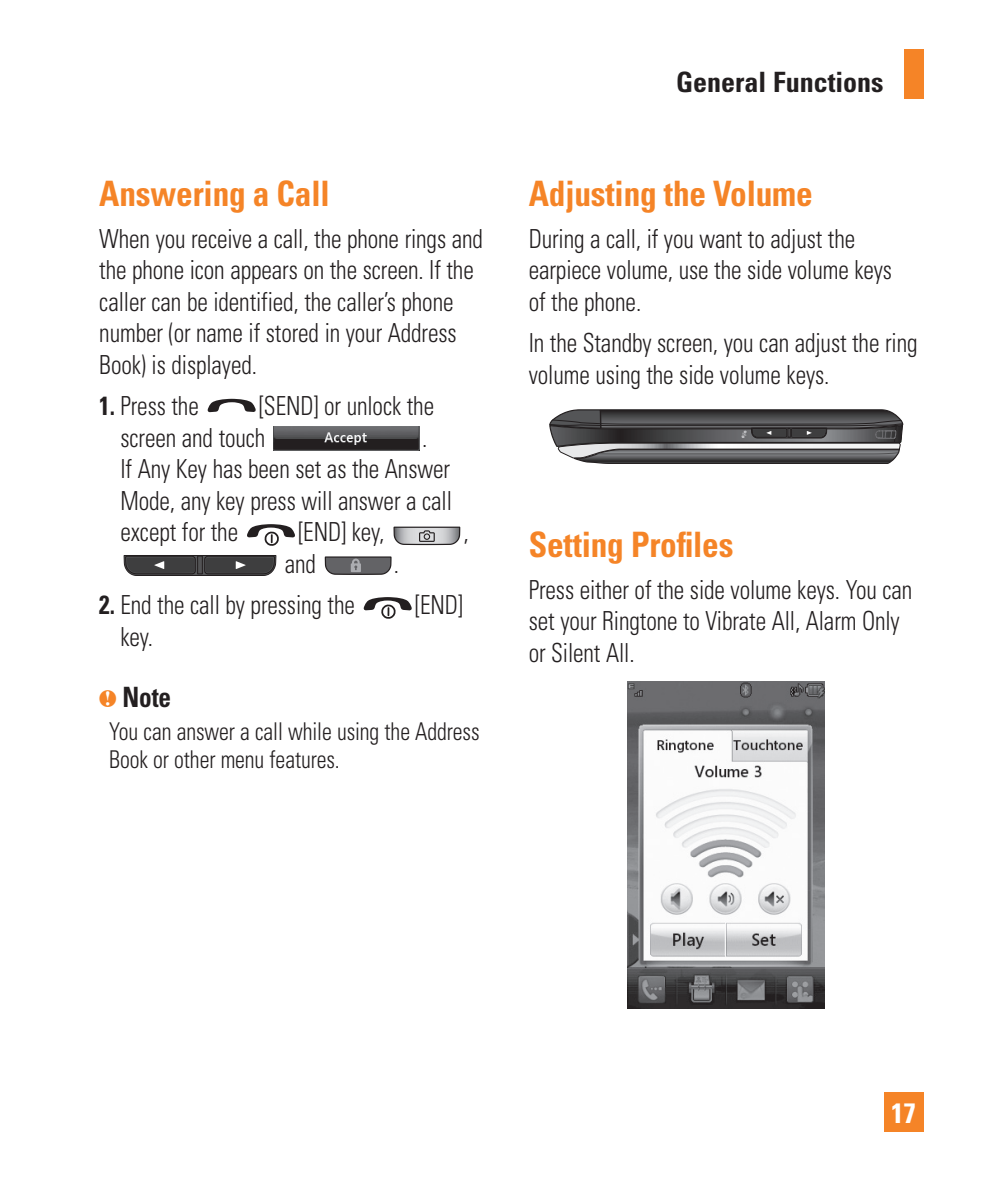
<style>
.page{position:relative;width:993px;height:1191px;background:#fff}
.page>*{position:absolute;margin:0;border:0;box-sizing:border-box;transform-origin:0 0}
.t1{font:700 condensed 35px "Univers";letter-spacing:-.005em;color:#f58427;scale:.95 1}
.t2{font:700 condensed 28px "Univers";color:#231f20}
.t3{font:700 condensed 28px "Univers";color:#231f20;scale:.9 1}
.t4{font:700 condensed 28px "Univers";color:#fff}
.t5{font:300 condensed 26.25px/31.5px "Univers";letter-spacing:-.005em;color:#231f20;scale:.9 1}
.t6{font:300 condensed 24.5px/28px "Univers";letter-spacing:-.005em;color:#231f20;scale:.9 1}
.s1{font-weight:700}
.s2{color:#f58427}
</style>
<div class="page">
<div style="left:903px;top:50px;width:20px;height:49px;background:#f58427"></div>
<div style="left:883px;top:1091px;width:40px;height:40px;background:#f58427"></div>
<svg style="left:207px;top:399px;width:48px;height:13px"></svg>
<img style="left:273px;top:426px;width:146px;height:25px">
<svg style="left:247px;top:524px;width:48px;height:22px"></svg>
<svg style="left:393px;top:526px;width:67px;height:20px"></svg>
<svg style="left:423px;top:533px;width:7px;height:7px"></svg>
<svg style="left:123px;top:555px;width:153px;height:21px;background:#454445"></svg>
<svg style="left:324px;top:556px;width:68px;height:19px"></svg>
<svg style="left:363px;top:597px;width:48px;height:22px"></svg>
<svg style="left:549px;top:409px;width:354px;height:55px;background:#605f61"></svg>
<img style="left:627px;top:681px;width:197px;height:328px">
<h1 class="t1" style="left:99px;top:181px;width:244px">Answering a Call</h1>
<p class="t5" style="left:99px;top:225px;width:427px">When you receive a call, the phone rings and the phone icon appears on the screen. If the caller can be identified, the caller’s phone number (or name if stored in your Address Book) is displayed.</p>
<p class="t5" style="left:99px;top:393px;width:112px"><span class="s1">1.</span> Press the</p>
<p class="t5" style="left:120px;top:393px;width:350px;text-indent:138px">[SEND] or unlock the screen and touch</p>
<p class="t5" style="left:120px;top:424px;width:370px;text-indent:301px">.<br>If Any Key has been set as the Answer<br>Mode, any key press will answer a call except for the</p>
<p class="t5" style="left:298px;top:519px;width:97px">[END] key,</p>
<p class="t5" style="left:463px;top:519px;width:7px">,</p>
<p class="t5" style="left:285px;top:550px;width:36px">and</p>
<p class="t5" style="left:394px;top:550px;width:7px">.</p>
<p class="t5" style="left:99px;top:592px;width:285px"><span class="s1">2.</span> End the call by pressing the</p>
<p class="t5" style="left:415px;top:592px;width:55px">[END]</p>
<p class="t5" style="left:120px;top:623px;width:38px">key.</p>
<p class="t3" style="left:99px;top:687px;width:81px"><span class="s2">■</span> Note</p>
<p class="t6" style="left:109px;top:720px;width:413px">You can answer a call while using the Address<br>Book or other menu features.</p>
<p class="t2" style="left:676px;top:71px;width:209px">General Functions</p>
<h1 class="t1" style="left:528px;top:181px;width:300px">Adjusting the Volume</h1>
<p class="t5" style="left:528px;top:225px;width:405px">During a call, if you want to adjust the earpiece volume, use the side volume keys of the phone.</p>
<p class="t5" style="left:528px;top:330px;width:433px">In the Standby screen, you can adjust the ring volume using the side volume keys.</p>
<h1 class="t1" style="left:528px;top:532px;width:217px">Setting Profiles</h1>
<p class="t5" style="left:528px;top:576px;width:427px">Press either of the side volume keys. You can set your Ringtone to Vibrate All, Alarm Only or Silent All.</p>
<p class="t4" style="left:891px;top:1102px;width:26px">17</p>
</div>
